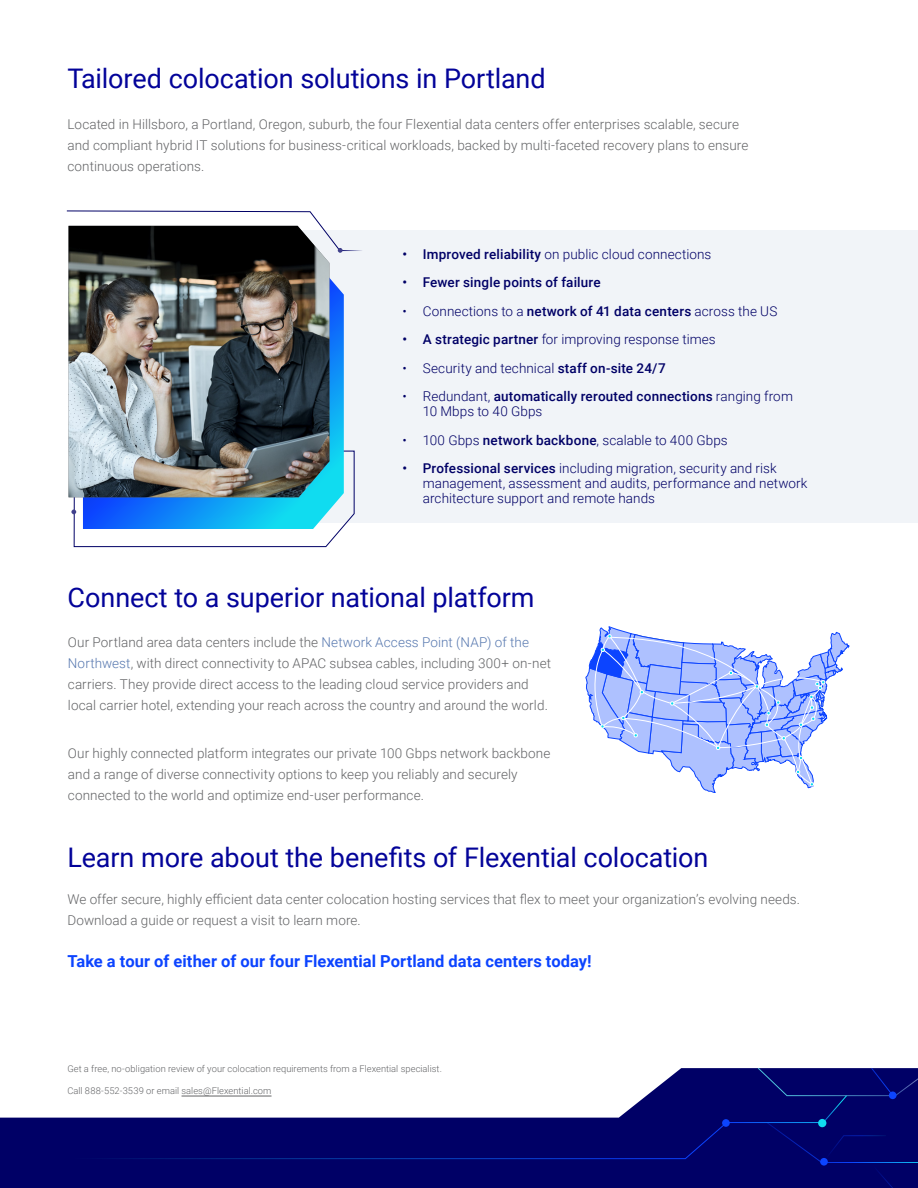
<style>
.page{position:relative;width:918px;height:1188px;background:#fff}
.page>*{position:absolute;margin:0;border:0;box-sizing:border-box;transform-origin:0 0}
.t1{font:27px "Roboto";letter-spacing:-.005em;color:#030399}
.t2{font:700 16.5px "Roboto";letter-spacing:.005em;color:#0c44ff}
.t3{font:300 13.5px/21px "Roboto";letter-spacing:.005em;color:#636466}
.t4{font:300 13.5px/15px "Roboto";letter-spacing:.005em;color:#006}
.t5{font:500 13.5px "Roboto";letter-spacing:.01em;color:#006}
.t6{font:300 9.3px "Roboto";letter-spacing:.005em;color:#636466}
.s1{font-weight:500}
.s2{color:#5879b0}
</style>
<div class="page">
<svg style="left:0;top:1068px;width:757px;height:120px"></svg>
<div style="left:189px;top:231px;width:729px;height:292px;background:#f1f4f8"></div>
<svg style="left:329px;top:262px;width:15px;height:188px;background:#3098f1"></svg>
<hr style="left:182px;top:1096px;width:90px;height:1px;background:#636466">
<svg style="left:586px;top:626px;width:263px;height:167px"></svg>
<img style="left:69px;top:253px;width:260px;height:244px">
<svg style="left:66px;top:210px;width:297px;height:43px"></svg>
<img style="left:71px;top:450px;width:284px;height:97px">
<hr style="left:725px;top:1122px;width:97px;height:1px;background:#fff">
<svg style="left:722px;top:1119px;width:8px;height:8px"></svg>
<div style="left:757px;top:1068px;width:161px;height:120px;background:#006"></div>
<div style="left:818px;top:1119px;width:8px;height:8px;background:#10dcf0;border-radius:50%"></div>
<div style="left:889px;top:1092px;width:8px;height:7px;background:#0c44ff;border-radius:50%"></div>
<div style="left:67px;top:1121px;width:661px;height:38px;background:#006"></div>
<h1 class="t1" style="left:68px;top:59px;width:480px">Tailored colocation solutions in Portland</h1>
<p class="t3" style="left:68px;top:114px;width:682px">Located in Hillsboro, a Portland, Oregon, suburb, the four Flexential data centers offer enterprises scalable, secure and compliant hybrid IT solutions for business-critical workloads, backed by multi-faceted recovery plans to ensure continuous operations.</p>
<p class="t4" style="left:403px;top:246px;width:310px"><span class="s1">• Improved reliability</span> on public cloud connections</p>
<p class="t5" style="left:403px;top:273px;width:200px">• Fewer single points of failure</p>
<p class="t4" style="left:403px;top:303px;width:376px">• Connections to a <span class="s1">network of 41 data centers</span> across the US</p>
<p class="t4" style="left:403px;top:332px;width:315px"><span class="s1">• A strategic partner</span> for improving response times</p>
<p class="t4" style="left:403px;top:360px;width:265px">• Security and technical <span class="s1">staff on-site 24/7</span></p>
<p class="t4" style="left:423px;top:389px;width:372px;text-indent:-20px">• Redundant, <span class="s1">automatically rerouted connections</span> ranging from<br>10 Mbps to 40 Gbps</p>
<p class="t4" style="left:403px;top:432px;width:327px">• 100 Gbps <span class="s1">network backbone</span>, scalable to 400 Gbps</p>
<p class="t4" style="left:423px;top:461px;width:386px;text-indent:-20px"><span class="s1">• Professional services</span> including migration, security and risk management, assessment and audits, performance and network architecture support and remote hands</p>
<h1 class="t1" style="left:68px;top:578px;width:469px">Connect to a superior national platform</h1>
<p class="t3" style="left:68px;top:631px;width:485px">Our Portland area data centers include the <span class="s2">Network Access Point (NAP) of the Northwest</span>, with direct connectivity to APAC subsea cables, including 300+ on-net carriers. They provide direct access to the leading cloud service providers and local carrier hotel, extending your reach across the country and around the world.</p>
<p class="t3" style="left:68px;top:742px;width:484px">Our highly connected platform integrates our private 100 Gbps network backbone and a range of diverse connectivity options to keep you reliably and securely connected to the world and optimize end-user performance.</p>
<h1 class="t1" style="left:68px;top:838px;width:643px">Learn more about the benefits of Flexential colocation</h1>
<p class="t3" style="left:68px;top:889px;width:734px">We offer secure, highly efficient data center colocation hosting services that flex to meet your organization’s evolving needs.<br>Download a guide or request a visit to learn more.</p>
<p class="t2" style="left:68px;top:949px;width:526px">Take a tour of either of our four Flexential Portland data centers today!</p>
<p class="t6" style="left:67px;top:1062px;width:376px">Get a free, no-obligation review of your colocation requirements from a Flexential specialist.</p>
<p class="t6" style="left:67px;top:1084px;width:206px">Call 888-552-3539 or email sales@Flexential.com</p>
</div>
